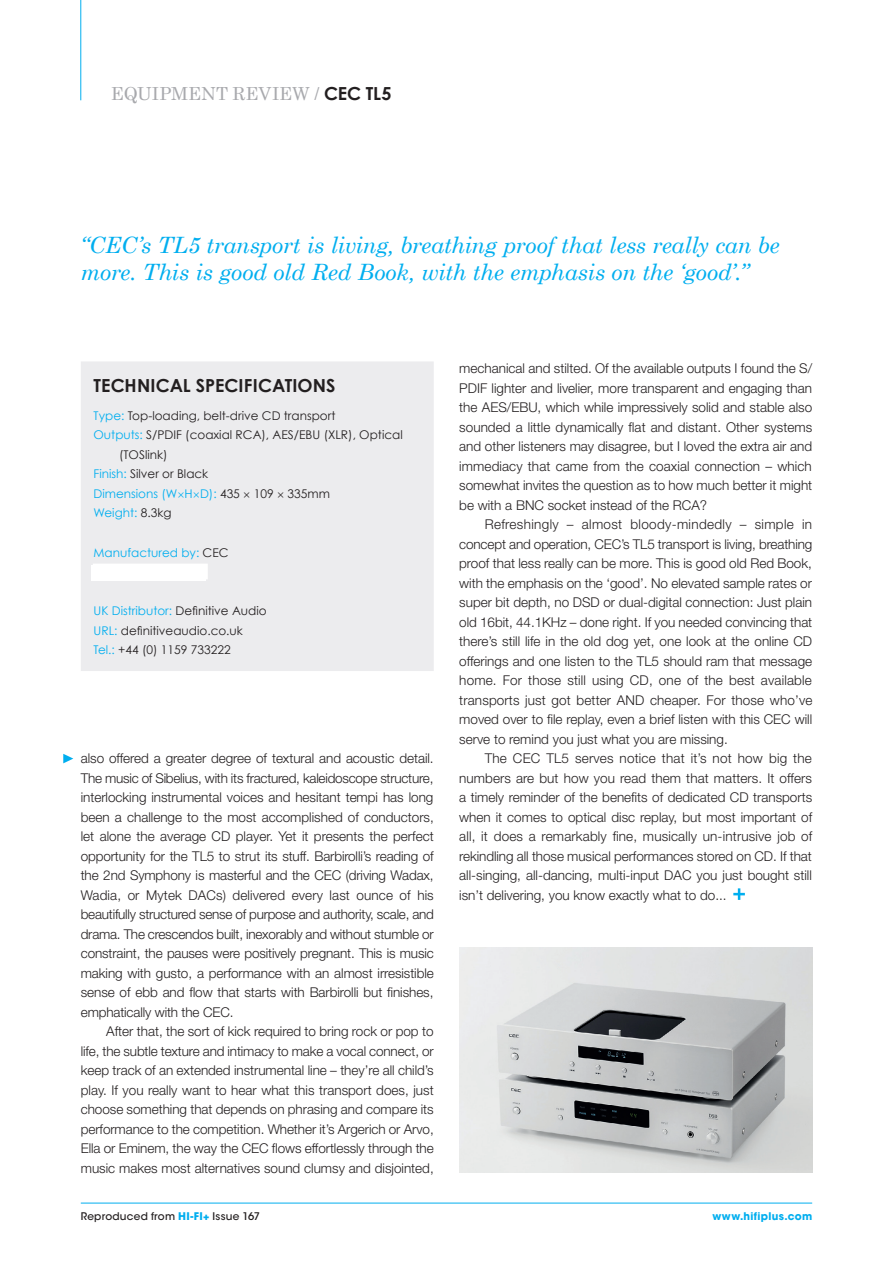
<style>
.page{position:relative;width:893px;height:1263px;background:#fff}
.page>*{position:absolute;margin:0;border:0;box-sizing:border-box;transform-origin:0 0}
.t1{font:italic 22.5px/27px "Century Schoolbook";letter-spacing:-.015em;color:#00aeef}
.t2{font:700 18px "Century Gothic";letter-spacing:.005em;color:#231f20}
.t3{font:18px "Century Schoolbook";letter-spacing:-.005em;color:#a8a9ad}
.t4{font:300 13.5px/19.5px "Helvetica Neue LT Std";color:#231f20;text-align:justify}
.t5{font:12px/19.5px "Century Gothic";color:#231f20}
.t6{font:12px "Century Gothic";color:#00aeef}
.t7{font:500 10.5px "ITC Avant Garde Std";letter-spacing:.02em;color:#231f20}
.t8{font:700 10.5px "ITC Avant Garde Std";letter-spacing:.03em;color:#00aeef}
.s1{font-family:"Century Gothic";font-weight:700;color:#231f20}
.s2{color:#00aeef}
.s3{font-family:"Helvetica Neue LT Std";font-weight:300}
.s4{color:#231f20}
.s5{font-family:"Helvetica Neue LT Std";font-weight:300;color:#231f20}
.s6{font-weight:700;color:#00aeef}
</style>
<div class="page">
<div style="left:81px;top:361px;width:353px;height:310px;background:#ececee"></div>
<svg style="left:733px;top:888px;width:12px;height:12px"></svg>
<img style="left:459px;top:948px;width:353px;height:225px">
<svg style="left:63px;top:754px;width:10px;height:9px"></svg>
<hr style="left:81px;top:1203px;width:731px;height:1px;background:#00aeef">
<hr style="left:80px;top:0;width:1px;height:100px;background:#00aeef">
<div style="left:91px;top:565px;width:115px;height:16px;background:#fff"></div>
<h2 class="t3" style="left:111px;top:83px;width:282px">EQUIPMENT REVIEW / <span class="s1">CEC TL5</span></h2>
<h1 class="t1" style="left:80px;top:231px;width:701px">“CEC’s TL5 transport is living, breathing proof that less really can be more. This is good old Red Book, with the emphasis on the ‘good’.”</h1>
<h2 class="t2" style="left:94px;top:374px;width:244px">TECHNICAL SPECIFICATIONS</h2>
<p class="t5" style="left:94px;top:406px;width:243px"><span class="s2">Type:</span> Top-loading, belt-drive CD transport</p>
<p class="t5" style="left:94px;top:425px;width:311px"><span class="s2">Outputs:</span> S/PDIF (coaxial RCA), AES/EBU (XLR), Optical</p>
<p class="t5" style="left:119px;top:445px;width:50px">(TOSlink)</p>
<p class="t5" style="left:94px;top:464px;width:116px"><span class="s2">Finish:</span> Silver or Black</p>
<p class="t6" style="left:94px;top:486px;width:238px">Dimensions (W<span class="s3">×</span>H<span class="s3">×</span>D): <span class="s4">435</span> <span class="s5">×</span> <span class="s4">109</span> <span class="s5">×</span> <span class="s4">335mm</span></p>
<p class="t6" style="left:94px;top:506px;width:79px">Weight: <span class="s4">8.3kg</span></p>
<p class="t6" style="left:94px;top:545px;width:137px">Manufactured by: <span class="s4">CEC</span></p>
<p class="t5" style="left:94px;top:601px;width:175px"><span class="s2">UK Distributor:</span> Definitive Audio<br><span class="s2">URL:</span> definitiveaudio.co.uk<br><span class="s2">Tel.:</span> +44 (0) 1159 733222</p>
<p class="t4" style="left:81px;top:748px;width:355px">also offered a greater degree of textural and acoustic detail.<br>The music of Sibelius, with its fractured, kaleidoscope structure, interlocking instrumental voices and hesitant tempi has long been a challenge to the most accomplished of conductors, let alone the average CD player. Yet it presents the perfect opportunity for the TL5 to strut its stuff. Barbirolli’s reading of the 2nd Symphony is masterful and the CEC (driving Wadax, Wadia, or Mytek DACs) delivered every last ounce of his beautifully structured sense of purpose and authority, scale, and drama. The crescendos built, inexorably and without stumble or constraint, the pauses were positively pregnant. This is music making with gusto, a performance with an almost irresistible sense of ebb and flow that starts with Barbirolli but finishes, emphatically with the CEC.</p>
<p class="t4" style="left:81px;top:1021px;width:355px;text-indent:26px">After that, the sort of kick required to bring rock or pop to life, the subtle texture and intimacy to make a vocal connect, or keep track of an extended instrumental line – they’re all child’s play. If you really want to hear what this transport does, just choose something that depends on phrasing and compare its performance to the competition. Whether it’s Argerich or Arvo, Ella or Eminem, the way the CEC flows effortlessly through the music makes most alternatives sound clumsy and disjointed,</p>
<p class="t4" style="left:459px;top:358px;width:355px">mechanical and stilted. Of the available outputs I found the S/ PDIF lighter and livelier, more transparent and engaging than the AES/EBU, which while impressively solid and stable also sounded a little dynamically flat and distant. Other systems and other listeners may disagree, but I loved the extra air and immediacy that came from the coaxial connection – which somewhat invites the question as to how much better it might be with a BNC socket instead of the RCA?</p>
<p class="t4" style="left:459px;top:514px;width:355px;text-indent:26px">Refreshingly – almost bloody-mindedly – simple in concept and operation, CEC’s TL5 transport is living, breathing proof that less really can be more. This is good old Red Book, with the emphasis on the ‘good’. No elevated sample rates or super bit depth, no DSD or dual-digital connection: Just plain old 16bit, 44.1KHz – done right. If you needed convincing that there’s still life in the old dog yet, one look at the online CD offerings and one listen to the TL5 should ram that message home. For those still using CD, one of the best available transports just got better AND cheaper. For those who’ve moved over to file replay, even a brief listen with this CEC will serve to remind you just what you are missing.</p>
<p class="t4" style="left:459px;top:748px;width:355px;text-indent:26px">The CEC TL5 serves notice that it’s not how big the numbers are but how you read them that matters. It offers a timely reminder of the benefits of dedicated CD transports when it comes to optical disc replay, but most important of all, it does a remarkably fine, musically un-intrusive job of rekindling all those musical performances stored on CD. If that all-singing, all-dancing, multi-input DAC you just bought still isn’t delivering, you know exactly what to do...</p>
<p class="t7" style="left:81px;top:1210px;width:181px">Reproduced from <span class="s6">HI-FI+</span> Issue 167</p>
<p class="t8" style="left:712px;top:1210px;width:101px">www.hifiplus.com</p>
</div>
